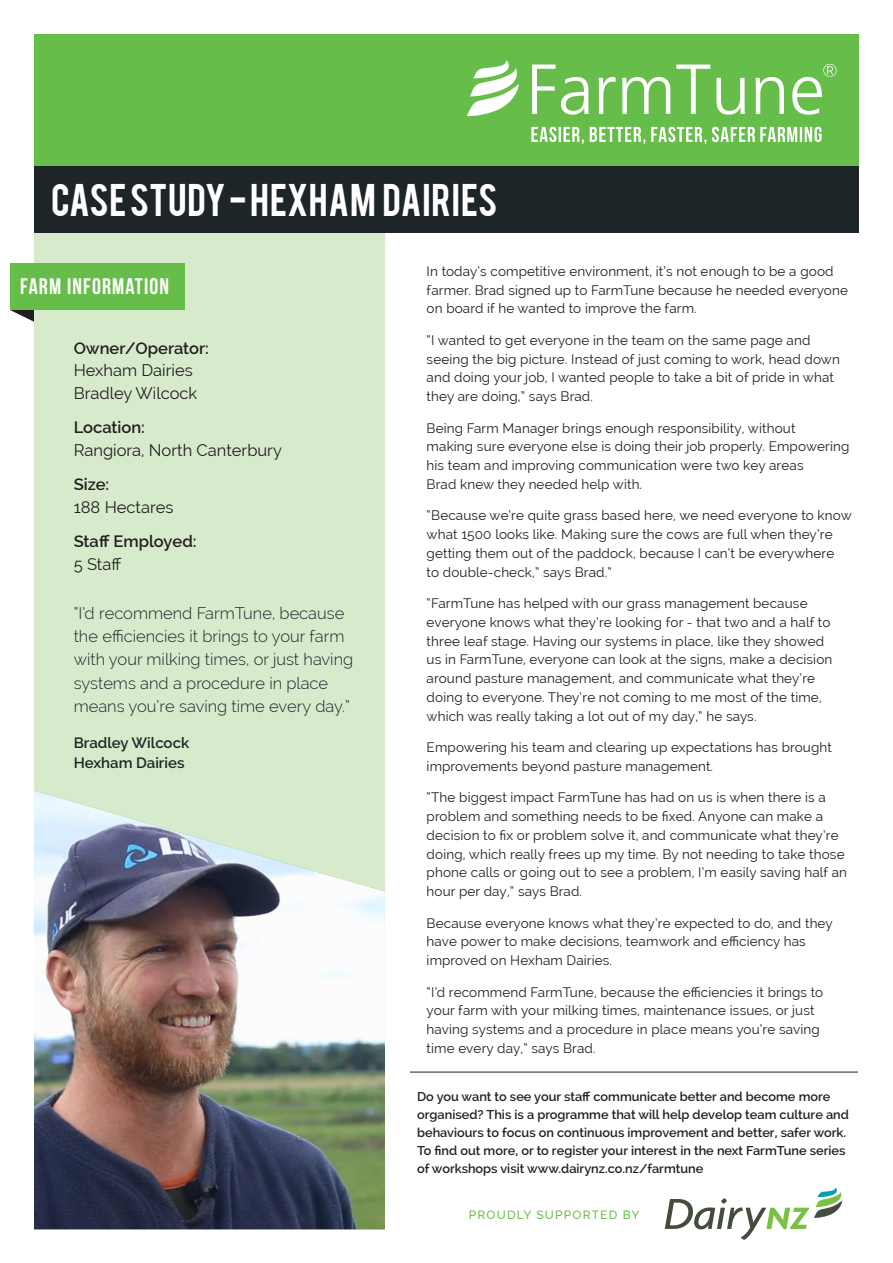
<style>
.page{position:relative;width:893px;height:1263px;background:#fff}
.page>*{position:absolute;margin:0;border:0;box-sizing:border-box;transform-origin:0 0}
.Body_Text{font:36px "Bebas";letter-spacing:.02em;color:#fff}
.Title_Heading{font:22.5px "Bebas Neue";letter-spacing:.05em;color:#fff}
.Body_Text-2{font:300 16.5px/23.4px "Raleway";color:#1d2529}
.Body_Text-3{font:16.5px/22.5px "Raleway";color:#231f20}
.Body_Text-4{font:600 16.5px/22.5px "Raleway";color:#231f20}
.Body_Text-5{font:600 15px "Raleway";color:#1d2529}
.Body_Text-6{font:13.5px/18.8px "Raleway";letter-spacing:.01em;color:#231f20}
.Body_Text-7{font:600 12.75px/18px "Raleway";color:#231f20}
.Page_Title_Header{font:500 12px "Raleway";letter-spacing:.1em;color:#67bd4a}
.s1{font-weight:600}
.s2{font-weight:400}
</style>
<div class="page">
<svg style="left:10px;top:310px;width:24px;height:12px"></svg>
<div style="left:34px;top:233px;width:351px;height:558px;background:#d7eacc"></div>
<div style="left:34px;top:34px;width:825px;height:132px;background:#67bd4a"></div>
<div style="left:34px;top:166px;width:825px;height:67px;background:#1d2529"></div>
<img style="left:34px;top:791px;width:351px;height:438px">
<div style="left:10px;top:263px;width:174px;height:47px;background:#67bd4a"></div>
<svg style="left:665px;top:1187px;width:178px;height:53px"></svg>
<hr style="left:410px;top:1072px;width:448px;height:1px;background:#1d2529">
<svg style="left:467px;top:60px;width:52px;height:57px"></svg>
<svg style="left:532px;top:65px;width:138px;height:50px"></svg>
<svg style="left:531px;top:127px;width:290px;height:17px"></svg>
<svg style="left:676px;top:64px;width:160px;height:51px"></svg>
<p class="Body_Text" style="left:51px;top:174px;width:448px">CASE STUDY - HEXHAM DAIRIES</p>
<p class="Title_Heading" style="left:20px;top:274px;width:151px">FARM INFORMATION</p>
<p class="Body_Text-3" style="left:74px;top:337px;width:137px"><span class="s1">Owner/Operator:<br></span>Hexham Dairies<br>Bradley Wilcock</p>
<p class="Body_Text-3" style="left:74px;top:416px;width:210px"><span class="s1">Location:<br></span>Rangiora, North Canterbury</p>
<p class="Body_Text-3" style="left:74px;top:473px;width:101px"><span class="s1">Size:<br></span>188 Hectares</p>
<p class="Body_Text-4" style="left:74px;top:530px;width:124px">Staff Employed:<br><span class="s2">5 Staff</span></p>
<p class="Body_Text-2" style="left:74px;top:601px;width:281px">“I’d recommend FarmTune, because the efficiencies it brings to your farm with your milking times, or just having systems and a procedure in place means you’re saving time every day.”</p>
<p class="Body_Text-5" style="left:74px;top:734px;width:117px">Bradley Wilcock</p>
<p class="Body_Text-5" style="left:74px;top:754px;width:112px">Hexham Dairies</p>
<p class="Body_Text-6" style="left:427px;top:262px;width:423px">In today’s competitive environment, it’s not enough to be a good farmer. Brad signed up to FarmTune because he needed everyone on board if he wanted to improve the farm.</p>
<p class="Body_Text-6" style="left:427px;top:331px;width:415px">“I wanted to get everyone in the team on the same page and seeing the big picture. Instead of just coming to work, head down and doing your job, I wanted people to take a bit of pride in what they are doing,” says Brad.</p>
<p class="Body_Text-6" style="left:427px;top:418px;width:424px">Being Farm Manager brings enough responsibility, without<br>making sure everyone else is doing their job properly. Empowering his team and improving communication were two key areas<br>Brad knew they needed help with.</p>
<p class="Body_Text-6" style="left:427px;top:506px;width:426px">“Because we’re quite grass based here, we need everyone to know what 1500 looks like. Making sure the cows are full when they’re getting them out of the paddock, because I can’t be everywhere<br>to double-check,” says Brad.”</p>
<p class="Body_Text-6" style="left:427px;top:594px;width:407px">“FarmTune has helped with our grass management because everyone knows what they’re looking for - that two and a half to three leaf stage. Having our systems in place, like they showed us in FarmTune, everyone can look at the signs, make a decision around pasture management, and communicate what they’re doing to everyone. They’re not coming to me most of the time, which was really taking a lot out of my day,” he says.</p>
<p class="Body_Text-6" style="left:427px;top:738px;width:407px">Empowering his team and clearing up expectations has brought improvements beyond pasture management.</p>
<p class="Body_Text-6" style="left:427px;top:788px;width:422px">“The biggest impact FarmTune has had on us is when there is a problem and something needs to be fixed. Anyone can make a decision to fix or problem solve it, and communicate what they’re doing, which really frees up my time. By not needing to take those phone calls or going out to see a problem, I’m easily saving half an hour per day,” says Brad.</p>
<p class="Body_Text-6" style="left:427px;top:913px;width:408px">Because everyone knows what they’re expected to do, and they have power to make decisions, teamwork and efficiency has improved on Hexham Dairies.</p>
<p class="Body_Text-6" style="left:427px;top:982px;width:398px">“I’d recommend FarmTune, because the efficiencies it brings to your farm with your milking times, maintenance issues, or just having systems and a procedure in place means you’re saving time every day,” says Brad.</p>
<p class="Body_Text-7" style="left:417px;top:1088px;width:433px">Do you want to see your staff communicate better and become more organised? This is a programme that will help develop team culture and behaviours to focus on continuous improvement and better, safer work.<br>To find out more, or to register your interest in the next FarmTune series of workshops visit www.dairynz.co.nz/farmtune</p>
<p class="Page_Title_Header" style="left:469px;top:1208px;width:172px">PROUDLY SUPPORTED BY</p>
</div>
